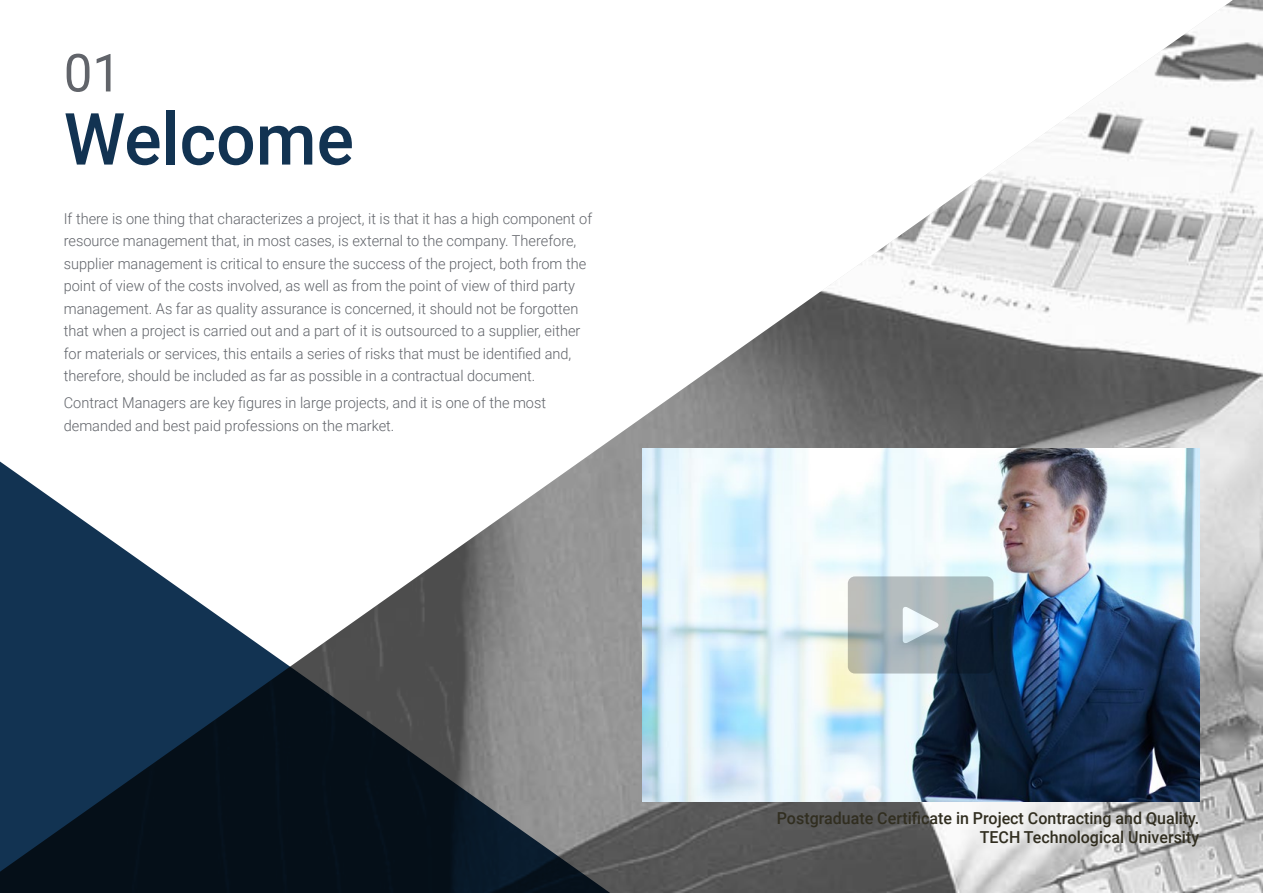
<style>
.page{position:relative;width:1263px;height:893px;background:#fff}
.page>*{position:absolute;margin:0;border:0;box-sizing:border-box;transform-origin:0 0}
.t1{font:500 72px "Roboto";color:#123352}
.t2{font:52.5px "Roboto";color:#61646a}
.t3{font:500 16.5px/19.5px "Roboto";color:#312e20;text-align:right}
.t4{font:300 15px/22.5px "Roboto";color:#61646a}
</style>
<div class="page">
<img style="left:602px;top:0;width:661px;height:893px">
<svg style="left:0;top:446px;width:640px;height:447px"></svg>
<img style="left:642px;top:448px;width:557px;height:353px">
<svg style="left:848px;top:576px;width:145px;height:97px;background:#8e9ba1"></svg>
<h2 class="t2" style="left:64px;top:36px;width:59px">01</h2>
<h1 class="t1" style="left:64px;top:89px;width:292px">Welcome</h1>
<p class="t4" style="left:64px;top:207px;width:530px">If there is one thing that characterizes a project, it is that it has a high component of resource management that, in most cases, is external to the company. Therefore, supplier management is critical to ensure the success of the project, both from the point of view of the costs involved, as well as from the point of view of third party management. As far as quality assurance is concerned, it should not be forgotten that when a project is carried out and a part of it is outsourced to a supplier, either for materials or services, this entails a series of risks that must be identified and, therefore, should be included as far as possible in a contractual document.</p>
<p class="t4" style="left:64px;top:391px;width:484px">Contract Managers are key figures in large projects, and it is one of the most demanded and best paid professions on the market.</p>
<p class="t3" style="left:777px;top:807px;width:424px">Postgraduate Certificate in Project Contracting and Quality.<br>TECH Technological University</p>
</div>
